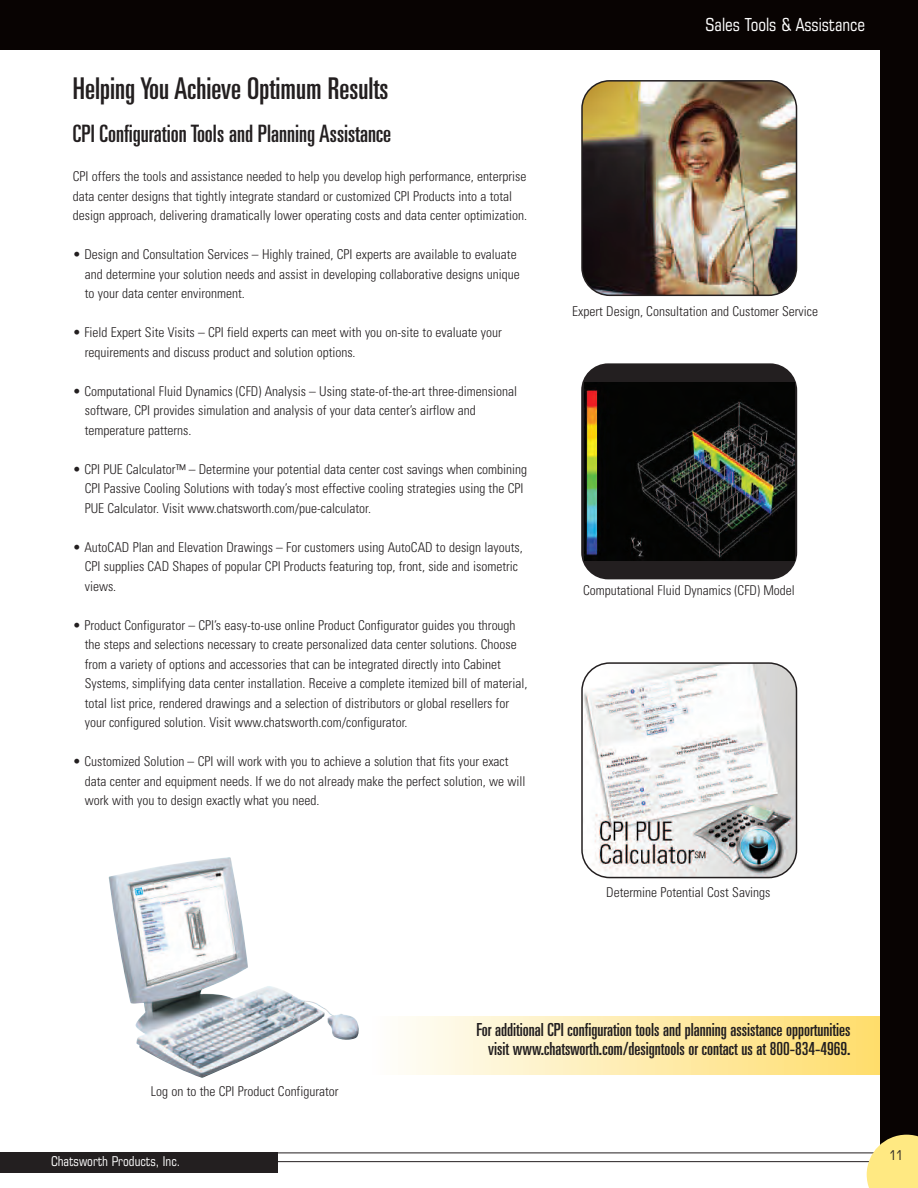
<style>
.page{position:relative;width:918px;height:1188px;background:#fff}
.page>*{position:absolute;margin:0;border:0;box-sizing:border-box;transform-origin:0 0}
.t1{font:ultra-condensed 30px "Univers LT Std";color:#231f20}
.t2{font:ultra-condensed 24px "Univers LT Std";color:#231f20}
.t3{font:ultra-condensed 18px/19.5px "Univers LT Std";color:#231f20;text-align:right}
.t4{font:condensed 18px "Square 721 BT";color:#fff}
.t5{font:300 condensed 13.5px/19.5px "Univers LT Std";color:#231f20}
.t6{font:condensed 13.5px "Square 721 BT";color:#fff}
.t7{font:condensed 13.5px "Square 721 BT";color:#231f20}
</style>
<div class="page">
<div style="left:371px;top:1017px;width:509px;height:58px;background:linear-gradient(to right,#fefefc,#ffdd6c)"></div>
<div style="left:880px;top:0;width:38px;height:1186px;background:#080302"></div>
<div style="left:0;top:0;width:918px;height:50px;background:#080302"></div>
<div style="left:581px;top:363px;width:216px;height:216px;background:#231f20;border-radius:27px"></div>
<img style="left:584px;top:382px;width:210px;height:178px">
<img style="left:108px;top:857px;width:251px;height:221px">
<img style="left:581px;top:80px;width:216px;height:216px">
<svg style="left:581px;top:662px;width:216px;height:216px"></svg>
<hr style="left:0;top:1153px;width:918px;height:1px;background:#231f20">
<hr style="left:0;top:1161px;width:918px;height:1px;background:#231f20">
<div style="left:0;top:1152px;width:278px;height:21px;background:#231f20"></div>
<svg style="left:867px;top:1135px;width:51px;height:53px"></svg>
<div style="left:888px;top:1148px;width:30px;height:29px;background:#ffe982"></div>
<h1 class="t1" style="left:73px;top:77px;width:317px">Helping You Achieve Optimum Results</h1>
<h2 class="t2" style="left:73px;top:125px;width:320px">CPI Configuration Tools and Planning Assistance</h2>
<p class="t5" style="left:73px;top:168px;width:456px">CPI offers the tools and assistance needed to help you develop high performance, enterprise data center designs that tightly integrate standard or customized CPI Products into a total design approach, delivering dramatically lower operating costs and data center optimization.</p>
<p class="t5" style="left:85px;top:246px;width:436px;text-indent:-12px">• Design and Consultation Services – Highly trained, CPI experts are available to evaluate and determine your solution needs and assist in developing collaborative designs unique to your data center environment.</p>
<p class="t5" style="left:85px;top:324px;width:419px;text-indent:-12px">• Field Expert Site Visits – CPI field experts can meet with you on-site to evaluate your requirements and discuss product and solution options.</p>
<p class="t5" style="left:85px;top:383px;width:434px;text-indent:-12px">• Computational Fluid Dynamics (CFD) Analysis – Using state-of-the-art three-dimensional software, CPI provides simulation and analysis of your data center’s airflow and temperature patterns.</p>
<p class="t5" style="left:85px;top:461px;width:444px;text-indent:-12px">• CPI PUE Calculator™ – Determine your potential data center cost savings when combining<br>CPI Passive Cooling Solutions with today’s most effective cooling strategies using the CPI<br>PUE Calculator. Visit www.chatsworth.com/pue-calculator.</p>
<p class="t5" style="left:85px;top:539px;width:439px;text-indent:-12px">• AutoCAD Plan and Elevation Drawings – For customers using AutoCAD to design layouts,<br>CPI supplies CAD Shapes of popular CPI Products featuring top, front, side and isometric views.</p>
<p class="t5" style="left:85px;top:617px;width:444px;text-indent:-12px">• Product Configurator – CPI’s easy-to-use online Product Configurator guides you through the steps and selections necessary to create personalized data center solutions. Choose from a variety of options and accessories that can be integrated directly into Cabinet Systems, simplifying data center installation. Receive a complete itemized bill of material, total list price, rendered drawings and a selection of distributors or global resellers for your configured solution. Visit www.chatsworth.com/configurator.</p>
<p class="t5" style="left:85px;top:753px;width:442px;text-indent:-12px">• Customized Solution – CPI will work with you to achieve a solution that fits your exact data center and equipment needs. If we do not already make the perfect solution, we will work with you to design exactly what you need.</p>
<h3 class="t4" style="left:706px;top:18px;width:161px">Sales Tools &amp; Assistance</h3>
<p class="t5" style="left:572px;top:302px;width:247px">Expert Design, Consultation and Customer Service</p>
<p class="t5" style="left:583px;top:581px;width:213px">Computational Fluid Dynamics (CFD) Model</p>
<p class="t5" style="left:606px;top:883px;width:166px">Determine Potential Cost Savings</p>
<p class="t5" style="left:151px;top:1083px;width:189px">Log on to the CPI Product Configurator</p>
<p class="t6" style="left:51px;top:1156px;width:131px">Chatsworth Products, Inc.</p>
<h3 class="t3" style="left:476px;top:1021px;width:376px">For additional CPI configuration tools and planning assistance opportunities visit www.chatsworth.com/designtools or contact us at 800-834-4969.</h3>
<p class="t7" style="left:890px;top:1150px;width:15px">11</p>
</div>
